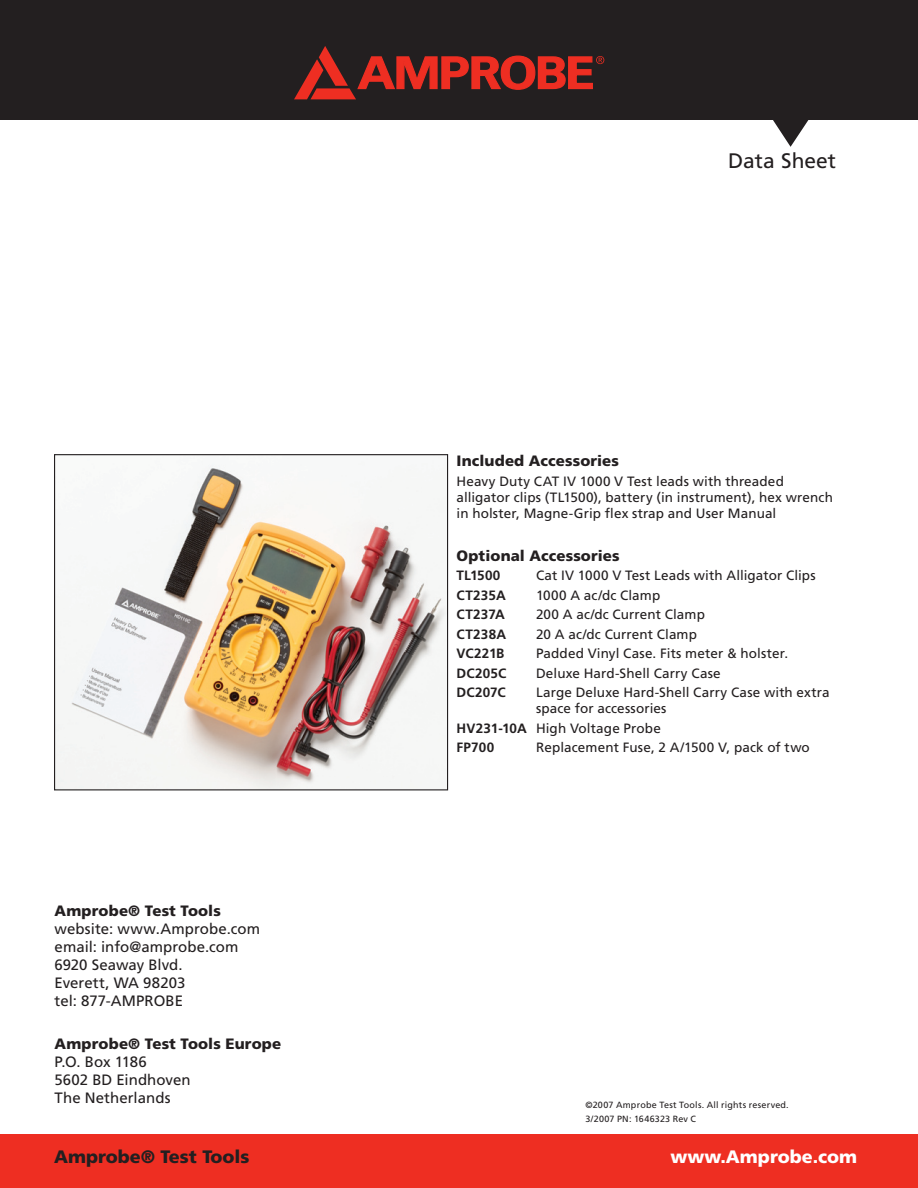
<style>
.page{position:relative;width:918px;height:1188px;background:#fff}
.page>*{position:absolute;margin:0;border:0;box-sizing:border-box;transform-origin:0 0}
.t1{font:21px "Frutiger";color:#231f20}
.t2{font:900 18px "Frutiger";color:#231f20}
.t3{font:900 18px "Frutiger";color:#fff}
.t4{font:15px/18px "Frutiger";color:#231f20}
.t5{font:900 15px "Frutiger";letter-spacing:.01em;color:#231f20}
.t6{font:13.5px/16.2px "Frutiger";letter-spacing:.01em;color:#231f20}
.t7{font:700 13.5px "Frutiger";letter-spacing:.015em;color:#231f20}
.t8{font:9px/14.1px "Frutiger";letter-spacing:.025em;color:#231f20}
.s1{font-weight:700}
</style>
<div class="page">
<div style="left:0;top:0;width:918px;height:120px;background:#231f20"></div>
<div style="left:0;top:1134px;width:918px;height:54px;background:#ee2e22"></div>
<svg style="left:294px;top:46px;width:310px;height:53px"></svg>
<svg style="left:773px;top:120px;width:36px;height:27px"></svg>
<img style="left:56px;top:464px;width:390px;height:324px">
<div style="left:54px;top:454px;width:394px;height:336px;border:1px solid #231f20"></div>
<h1 class="t1" style="left:728px;top:152px;width:109px">Data Sheet</h1>
<p class="t5" style="left:55px;top:905px;width:168px">Amprobe® Test Tools</p>
<p class="t4" style="left:55px;top:921px;width:207px">website: www.Amprobe.com email: info@amprobe.com<br>6920 Seaway Blvd.<br>Everett, WA 98203<br>tel: 877-AMPROBE</p>
<p class="t5" style="left:55px;top:1038px;width:228px">Amprobe® Test Tools Europe</p>
<p class="t4" style="left:55px;top:1054px;width:138px">P.O. Box 1186<br>5602 BD Eindhoven<br>The Netherlands</p>
<p class="t5" style="left:457px;top:455px;width:164px">Included Accessories</p>
<p class="t6" style="left:457px;top:474px;width:378px">Heavy Duty CAT IV 1000 V Test leads with threaded alligator clips (TL1500), battery (in instrument), hex wrench in holster, Magne-Grip flex strap and User Manual</p>
<p class="t5" style="left:457px;top:549px;width:165px">Optional Accessories</p>
<p class="t7" style="left:457px;top:570px;width:45px">TL1500</p>
<p class="t6" style="left:536px;top:569px;width:281px">Cat IV 1000 V Test Leads with Alligator Clips</p>
<p class="t7" style="left:457px;top:590px;width:51px">CT235A</p>
<p class="t6" style="left:536px;top:588px;width:126px">1000 A ac/dc Clamp</p>
<p class="t7" style="left:457px;top:609px;width:50px">CT237A</p>
<p class="t6" style="left:536px;top:607px;width:170px">200 A ac/dc Current Clamp</p>
<p class="t7" style="left:457px;top:628px;width:51px">CT238A</p>
<p class="t6" style="left:536px;top:627px;width:162px">20 A ac/dc Current Clamp</p>
<p class="t7" style="left:457px;top:648px;width:50px">VC221B</p>
<p class="t6" style="left:536px;top:646px;width:254px">Padded Vinyl Case. Fits meter &amp; holster.</p>
<p class="t7" style="left:457px;top:667px;width:51px">DC205C</p>
<p class="t6" style="left:536px;top:666px;width:186px">Deluxe Hard-Shell Carry Case</p>
<p class="t7" style="left:457px;top:687px;width:51px">DC207C</p>
<p class="t6" style="left:536px;top:685px;width:295px">Large Deluxe Hard-Shell Carry Case with extra space for accessories</p>
<p class="t6" style="left:457px;top:719px;width:206px;line-height:19.5px"><span class="s1">HV231-10A</span> High Voltage Probe<br><span class="s1">FP700</span></p>
<p class="t6" style="left:536px;top:740px;width:275px">Replacement Fuse, 2 A/1500 V, pack of two</p>
<p class="t8" style="left:586px;top:1098px;width:205px">©2007 Amprobe Test Tools. All rights reserved.<br>3/2007 PN: 1646323 Rev C</p>
<h2 class="t2" style="left:54px;top:1149px;width:197px">Amprobe® Test Tools</h2>
<h2 class="t3" style="left:670px;top:1149px;width:188px">www.Amprobe.com</h2>
</div>
